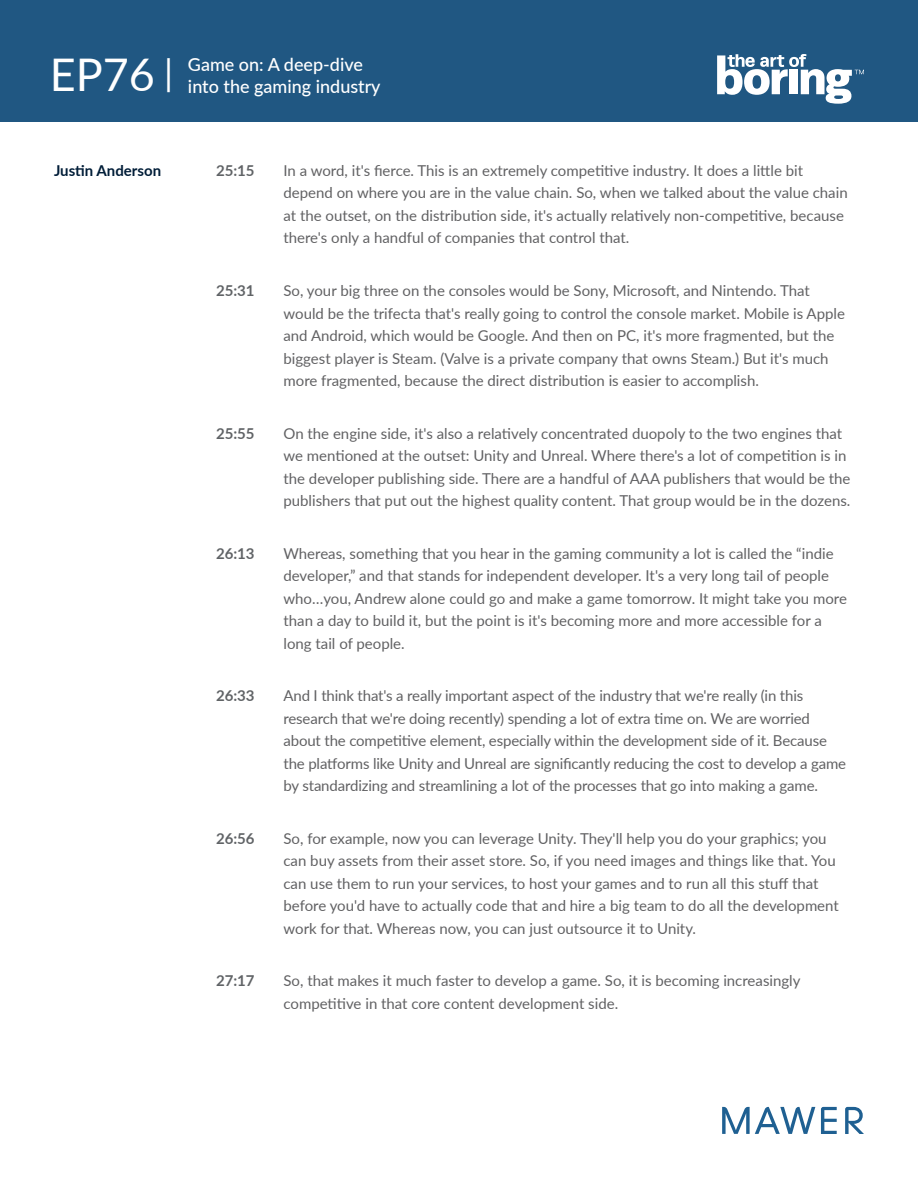
<style>
.page{position:relative;width:918px;height:1188px;background:#fff}
.page>*{position:absolute;margin:0;border:0;box-sizing:border-box;transform-origin:0 0}
.t1{font:500 18px/21.6px "Lato";color:#fff}
.t2{font:15px/22.5px "Lato";color:#616163}
.t3{font:700 15px "Lato";color:#606366}
.t4{font:700 15px "Lato";color:#001d38}
.s1{font-weight:400;font-size:45px}
.s2{font-weight:400;font-size:36px}
</style>
<div class="page">
<div style="left:0;top:0;width:918px;height:122px;background:#205782"></div>
<svg style="left:717px;top:54px;width:147px;height:50px"></svg>
<svg style="left:845px;top:1107px;width:19px;height:27px"></svg>
<svg style="left:821px;top:1107px;width:16px;height:27px"></svg>
<svg style="left:722px;top:1107px;width:93px;height:27px"></svg>
<p class="t1" style="left:188px;top:53px;width:194px;text-indent:-138px"><span class="s1">EP76</span> <span class="s2">|</span> Game on: A deep-dive into the gaming industry</p>
<p class="t4" style="left:54px;top:159px;width:109px">Justin Anderson</p>
<p class="t3" style="left:216px;top:159px;width:40px">25:15</p>
<p class="t2" style="left:284px;top:159px;width:566px">In a word, it's fierce. This is an extremely competitive industry. It does a little bit depend on where you are in the value chain. So, when we talked about the value chain at the outset, on the distribution side, it's actually relatively non-competitive, because there's only a handful of companies that control that.</p>
<p class="t3" style="left:216px;top:280px;width:40px">25:31</p>
<p class="t2" style="left:284px;top:279px;width:563px">So, your big three on the consoles would be Sony, Microsoft, and Nintendo. That would be the trifecta that's really going to control the console market. Mobile is Apple and Android, which would be Google. And then on PC, it's more fragmented, but the biggest player is Steam. (Valve is a private company that owns Steam.) But it's much more fragmented, because the direct distribution is easier to accomplish.</p>
<p class="t3" style="left:216px;top:422px;width:40px">25:55</p>
<p class="t2" style="left:284px;top:421px;width:568px">On the engine side, it's also a relatively concentrated duopoly to the two engines that we mentioned at the outset: Unity and Unreal. Where there's a lot of competition is in the developer publishing side. There are a handful of AAA publishers that would be the publishers that put out the highest quality content. That group would be in the dozens.</p>
<p class="t3" style="left:216px;top:542px;width:40px">26:13</p>
<p class="t2" style="left:284px;top:541px;width:565px">Whereas, something that you hear in the gaming community a lot is called the “indie developer,” and that stands for independent developer. It's a very long tail of people who…you, Andrew alone could go and make a game tomorrow. It might take you more than a day to build it, but the point is it's becoming more and more accessible for a long tail of people.</p>
<p class="t3" style="left:216px;top:685px;width:40px">26:33</p>
<p class="t2" style="left:284px;top:684px;width:564px">And I think that's a really important aspect of the industry that we're really (in this research that we're doing recently) spending a lot of extra time on. We are worried about the competitive element, especially within the development side of it. Because the platforms like Unity and Unreal are significantly reducing the cost to develop a game by standardizing and streamlining a lot of the processes that go into making a game.</p>
<p class="t3" style="left:216px;top:827px;width:40px">26:56</p>
<p class="t2" style="left:284px;top:827px;width:557px">So, for example, now you can leverage Unity. They'll help you do your graphics; you can buy assets from their asset store. So, if you need images and things like that. You can use them to run your services, to host your games and to run all this stuff that before you'd have to actually code that and hire a big team to do all the development work for that. Whereas now, you can just outsource it to Unity.</p>
<p class="t3" style="left:216px;top:970px;width:40px">27:17</p>
<p class="t2" style="left:284px;top:969px;width:519px">So, that makes it much faster to develop a game. So, it is becoming increasingly competitive in that core content development side.</p>
</div>
